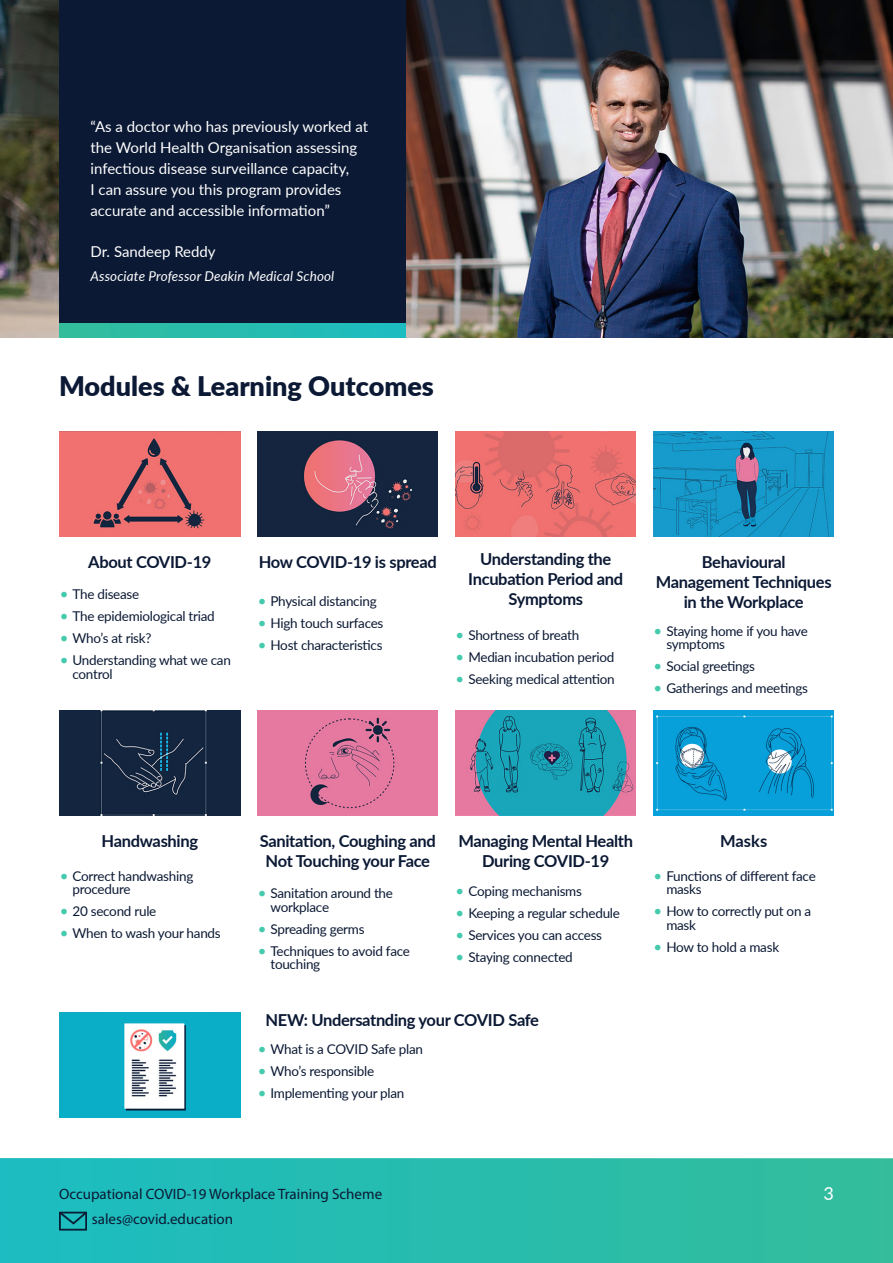
<style>
.page{position:relative;width:893px;height:1263px;background:#fff}
.page>*{position:absolute;margin:0;border:0;box-sizing:border-box;transform-origin:0 0}
.t1{font:800 27px "Lato";color:#0b1934}
.t2{font:18px "Lato";color:#fff}
.t3{font:700 16.5px/19.8px "Lato";letter-spacing:-.02em;color:#0b1934;text-align:center}
.t4{font:15px/21px "Lato";color:#fff}
.t5{font:15px "Myriad Pro";color:#0b1934}
.t6{font:13.5px/13.5px "Lato";letter-spacing:-.02em;color:#0b1934}
.t7{font:italic 13.5px "Lato";letter-spacing:.01em;color:#fff}
.s1{font-size:15px;color:#46caae}
</style>
<div class="page">
<svg style="left:0;top:1158px;width:893px;height:105px;background:#27bcae"></svg>
<img style="left:0;top:0;width:893px;height:337px">
<div style="left:59px;top:0;width:346px;height:324px;background:#0b1934"></div>
<svg style="left:59px;top:324px;width:346px;height:13px;background:#27bcae"></svg>
<img style="left:60px;top:431px;width:180px;height:106px">
<img style="left:60px;top:711px;width:180px;height:105px">
<img style="left:258px;top:431px;width:180px;height:106px">
<img style="left:258px;top:710px;width:180px;height:106px">
<img style="left:456px;top:431px;width:180px;height:106px">
<img style="left:456px;top:710px;width:180px;height:106px">
<img style="left:654px;top:431px;width:180px;height:106px">
<img style="left:60px;top:1207px;width:27px;height:27px">
<img style="left:654px;top:711px;width:180px;height:105px">
<img style="left:60px;top:1012px;width:180px;height:105px">
<p class="t4" style="left:90px;top:115px;width:279px">“As a doctor who has previously worked at the World Health Organisation assessing infectious disease surveillance capacity,<br>I can assure you this program provides accurate and accessible information”</p>
<p class="t4" style="left:90px;top:240px;width:127px">Dr. Sandeep Reddy</p>
<p class="t7" style="left:90px;top:266px;width:245px">Associate Professor Deakin Medical School</p>
<p class="t1" style="left:59px;top:366px;width:376px">Modules &amp; Learning Outcomes</p>
<p class="t3" style="left:88px;top:551px;width:125px">About COVID-19</p>
<p class="t6" style="left:60px;top:587px;width:81px"><span class="s1">•</span> The disease</p>
<p class="t6" style="left:60px;top:609px;width:156px"><span class="s1">•</span> The epidemiological triad</p>
<p class="t6" style="left:60px;top:631px;width:93px"><span class="s1">•</span> Who’s at risk?</p>
<p class="t6" style="left:73px;top:653px;width:160px;text-indent:-13px"><span class="s1">•</span> Understanding what we can control</p>
<p class="t3" style="left:259px;top:551px;width:180px">How COVID-19 is spread</p>
<p class="t6" style="left:258px;top:593px;width:120px"><span class="s1">•</span> Physical distancing</p>
<p class="t6" style="left:258px;top:615px;width:127px"><span class="s1">•</span> High touch surfaces</p>
<p class="t6" style="left:258px;top:637px;width:126px"><span class="s1">•</span> Host characteristics</p>
<p class="t3" style="left:468px;top:548px;width:156px">Understanding the<br>Incubation Period and<br>Symptoms</p>
<p class="t6" style="left:456px;top:627px;width:125px"><span class="s1">•</span> Shortness of breath</p>
<p class="t6" style="left:456px;top:649px;width:160px"><span class="s1">•</span> Median incubation period</p>
<p class="t6" style="left:456px;top:671px;width:161px"><span class="s1">•</span> Seeking medical attention</p>
<p class="t3" style="left:656px;top:551px;width:177px">Behavioural<br>Management Techniques in the Workplace</p>
<p class="t6" style="left:666px;top:623px;width:143px;text-indent:-13px"><span class="s1">•</span> Staying home if you have symptoms</p>
<p class="t6" style="left:654px;top:659px;width:103px"><span class="s1">•</span> Social greetings</p>
<p class="t6" style="left:654px;top:681px;width:156px"><span class="s1">•</span> Gatherings and meetings</p>
<p class="t3" style="left:102px;top:830px;width:98px">Handwashing</p>
<p class="t6" style="left:73px;top:869px;width:122px;text-indent:-13px"><span class="s1">•</span> Correct handwashing procedure</p>
<p class="t6" style="left:60px;top:904px;width:98px"><span class="s1">•</span> 20 second rule</p>
<p class="t6" style="left:60px;top:926px;width:162px"><span class="s1">•</span> When to wash your hands</p>
<p class="t3" style="left:260px;top:830px;width:177px">Sanitation, Coughing and<br>Not Touching your Face</p>
<p class="t6" style="left:270px;top:886px;width:124px;text-indent:-13px"><span class="s1">•</span> Sanitation around the workplace</p>
<p class="t6" style="left:258px;top:921px;width:108px"><span class="s1">•</span> Spreading germs</p>
<p class="t6" style="left:270px;top:943px;width:141px;text-indent:-13px"><span class="s1">•</span> Techniques to avoid face touching</p>
<p class="t3" style="left:458px;top:830px;width:176px">Managing Mental Health<br>During COVID-19</p>
<p class="t6" style="left:456px;top:883px;width:128px"><span class="s1">•</span> Coping mechanisms</p>
<p class="t6" style="left:456px;top:905px;width:166px"><span class="s1">•</span> Keeping a regular schedule</p>
<p class="t6" style="left:456px;top:927px;width:148px"><span class="s1">•</span> Services you can access</p>
<p class="t6" style="left:456px;top:949px;width:119px"><span class="s1">•</span> Staying connected</p>
<p class="t3" style="left:265px;top:1009px;width:275px">NEW: Undersatnding your COVID Safe</p>
<p class="t6" style="left:258px;top:1042px;width:167px"><span class="s1">•</span> What is a COVID Safe plan</p>
<p class="t6" style="left:258px;top:1064px;width:118px"><span class="s1">•</span> Who’s responsible</p>
<p class="t6" style="left:258px;top:1086px;width:148px"><span class="s1">•</span> Implementing your plan</p>
<p class="t3" style="left:720px;top:830px;width:49px">Masks</p>
<p class="t6" style="left:666px;top:868px;width:151px;text-indent:-13px"><span class="s1">•</span> Functions of different face masks</p>
<p class="t6" style="left:666px;top:904px;width:146px;text-indent:-13px"><span class="s1">•</span> How to correctly put on a mask</p>
<p class="t6" style="left:654px;top:939px;width:127px"><span class="s1">•</span> How to hold a mask</p>
<p class="t5" style="left:59px;top:1185px;width:325px">Occupational COVID-19 Workplace Training Scheme</p>
<h2 class="t2" style="left:823px;top:1180px;width:12px">3</h2>
<p class="t5" style="left:92px;top:1209px;width:143px">sales@covid.education</p>
</div>
